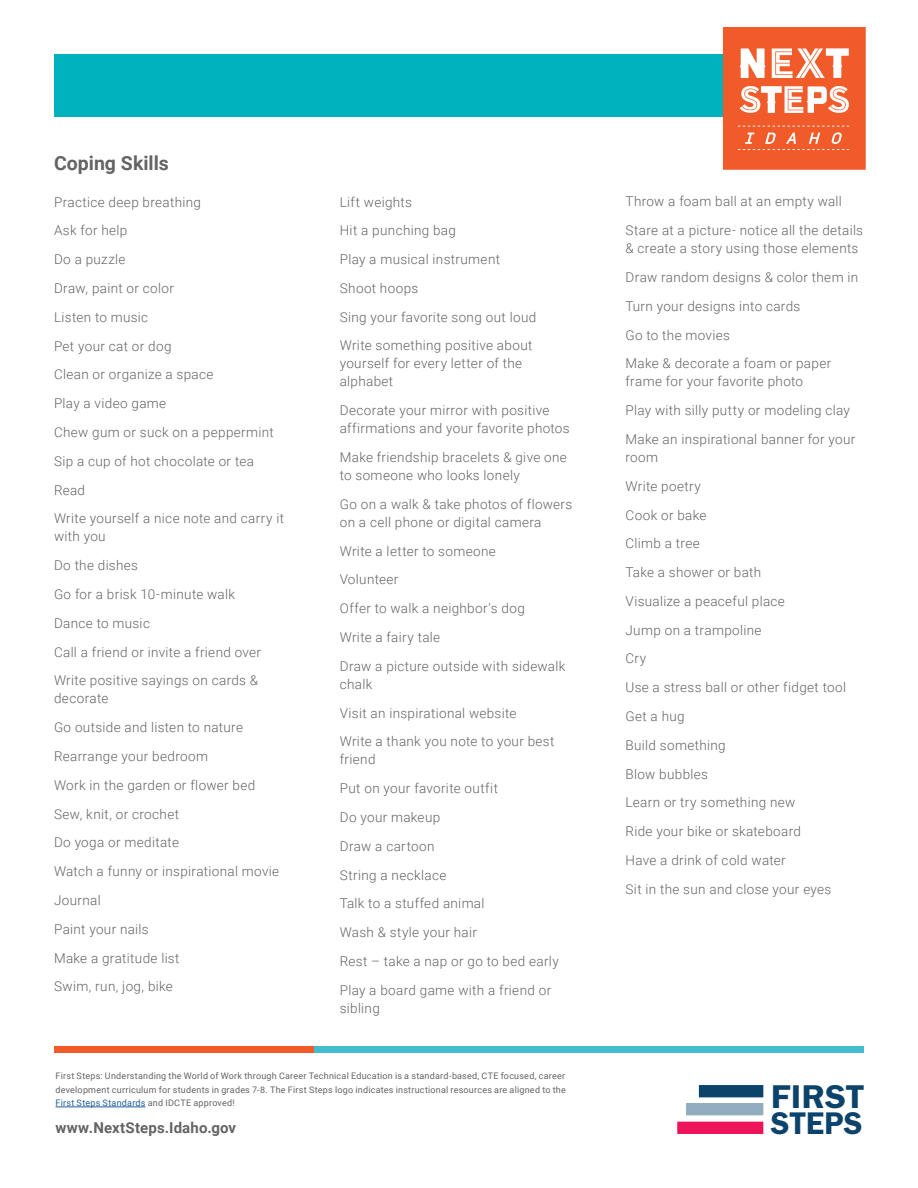
<style>
.page{position:relative;width:918px;height:1188px;background:#fff}
.page>*{position:absolute;margin:0;border:0;box-sizing:border-box;transform-origin:0 0}
.t1{font:34.05px "Franklin Gothic URW Dem";color:#0c436b;scale:1.06 1}
.t2{font:32.4px "Franklin Gothic URW Dem";letter-spacing:.005em;color:#0c436b}
.t3{font:700 19.5px "Roboto";color:#636466}
.t4{font:700 15px "Roboto";letter-spacing:.01em;color:#636466}
.t5{font:300 13.5px/28.8px "Roboto";letter-spacing:.025em;color:#636466}
.t6{font:9px/13.5px "Roboto";letter-spacing:.025em;color:#636466;text-align:justify}
.s1{color:#215e9e}
</style>
<div class="page">
<div style="left:54px;top:54px;width:810px;height:63px;background:#00b1be"></div>
<svg style="left:723px;top:27px;width:143px;height:143px"></svg>
<hr style="left:56px;top:1107px;width:90px;height:1px;background:#215e9e">
<div style="left:683px;top:1122px;width:74px;height:12px;background:#ed145a"></div>
<div style="left:692px;top:1103px;width:65px;height:12px;background:#92acc0"></div>
<div style="left:705px;top:1085px;width:52px;height:12px;background:#0c436b"></div>
<div style="left:314px;top:1046px;width:550px;height:7px;background:#43bdce"></div>
<div style="left:54px;top:1046px;width:260px;height:7px;background:#f15a29"></div>
<h3 class="t3" style="left:54px;top:150px;width:116px">Coping Skills</h3>
<p class="t5" style="left:54px;top:187px;width:232px">Practice deep breathing<br>Ask for help<br>Do a puzzle<br>Draw, paint or color<br>Listen to music<br>Pet your cat or dog<br>Clean or organize a space<br>Play a video game<br>Chew gum or suck on a peppermint<br>Sip a cup of hot chocolate or tea<br>Read<br>Write yourself a nice note and carry it</p>
<p class="t5" style="left:54px;top:522px;width:209px">with you<br>Do the dishes<br>Go for a brisk 10-minute walk<br>Dance to music<br>Call a friend or invite a friend over<br>Write positive sayings on cards &amp;</p>
<p class="t5" style="left:54px;top:684px;width:227px">decorate<br>Go outside and listen to nature<br>Rearrange your bedroom<br>Work in the garden or flower bed<br>Sew, knit, or crochet<br>Do yoga or meditate<br>Watch a funny or inspirational movie<br>Journal<br>Paint your nails<br>Make a gratitude list<br>Swim, run, jog, bike</p>
<p class="t5" style="left:340px;top:187px;width:198px">Lift weights<br>Hit a punching bag<br>Play a musical instrument<br>Shoot hoops<br>Sing your favorite song out loud<br>Write something positive about</p>
<p class="t5" style="left:340px;top:354px;width:184px;line-height:18px">yourself for every letter of the alphabet</p>
<p class="t5" style="left:340px;top:401px;width:231px;line-height:18px">Decorate your mirror with positive affirmations and your favorite photos</p>
<p class="t5" style="left:340px;top:448px;width:229px;line-height:18px">Make friendship bracelets &amp; give one to someone who looks lonely</p>
<p class="t5" style="left:340px;top:495px;width:234px;line-height:18px">Go on a walk &amp; take photos of flowers on a cell phone or digital camera</p>
<p class="t5" style="left:340px;top:536px;width:227px">Write a letter to someone<br>Volunteer<br>Offer to walk a neighbor's dog<br>Write a fairy tale<br>Draw a picture outside with sidewalk</p>
<p class="t5" style="left:340px;top:669px;width:216px">chalk<br>Visit an inspirational website<br>Write a thank you note to your best</p>
<p class="t5" style="left:340px;top:745px;width:220px">friend<br>Put on your favorite outfit<br>Do your makeup<br>Draw a cartoon<br>String a necklace<br>Talk to a stuffed animal<br>Wash &amp; style your hair<br>Rest – take a nap or go to bed early<br>Play a board game with a friend or</p>
<p class="t5" style="left:340px;top:993px;width:42px">sibling</p>
<p class="t6" style="left:56px;top:1069px;width:512px">First Steps: Understanding the World of Work through Career Technical Education is a standard-based, CTE focused, career development curriculum for students in grades 7-8. The First Steps logo indicates instructional resources are aligned to the <span class="s1">First Steps Standards</span> and IDCTE approved!</p>
<p class="t4" style="left:56px;top:1117px;width:182px">www.NextSteps.Idaho.gov</p>
<p class="t5" style="left:626px;top:187px;width:239px">Throw a foam ball at an empty wall<br>Stare at a picture- notice all the details</p>
<p class="t5" style="left:626px;top:233px;width:234px">&amp; create a story using those elements<br>Draw random designs &amp; color them in<br>Turn your designs into cards<br>Go to the movies<br>Make &amp; decorate a foam or paper</p>
<p class="t5" style="left:626px;top:367px;width:231px">frame for your favorite photo<br>Play with silly putty or modeling clay<br>Make an inspirational banner for your</p>
<p class="t5" style="left:626px;top:442px;width:222px">room<br>Write poetry<br>Cook or bake<br>Climb a tree<br>Take a shower or bath<br>Visualize a peaceful place<br>Jump on a trampoline<br>Cry<br>Use a stress ball or other fidget tool<br>Get a hug<br>Build something<br>Blow bubbles<br>Learn or try something new<br>Ride your bike or skateboard<br>Have a drink of cold water<br>Sit in the sun and close your eyes</p>
<h1 class="t1" style="left:771px;top:1076px;width:89px">FIRST</h1>
<h2 class="t2" style="left:771px;top:1103px;width:93px">STEPS</h2>
</div>
